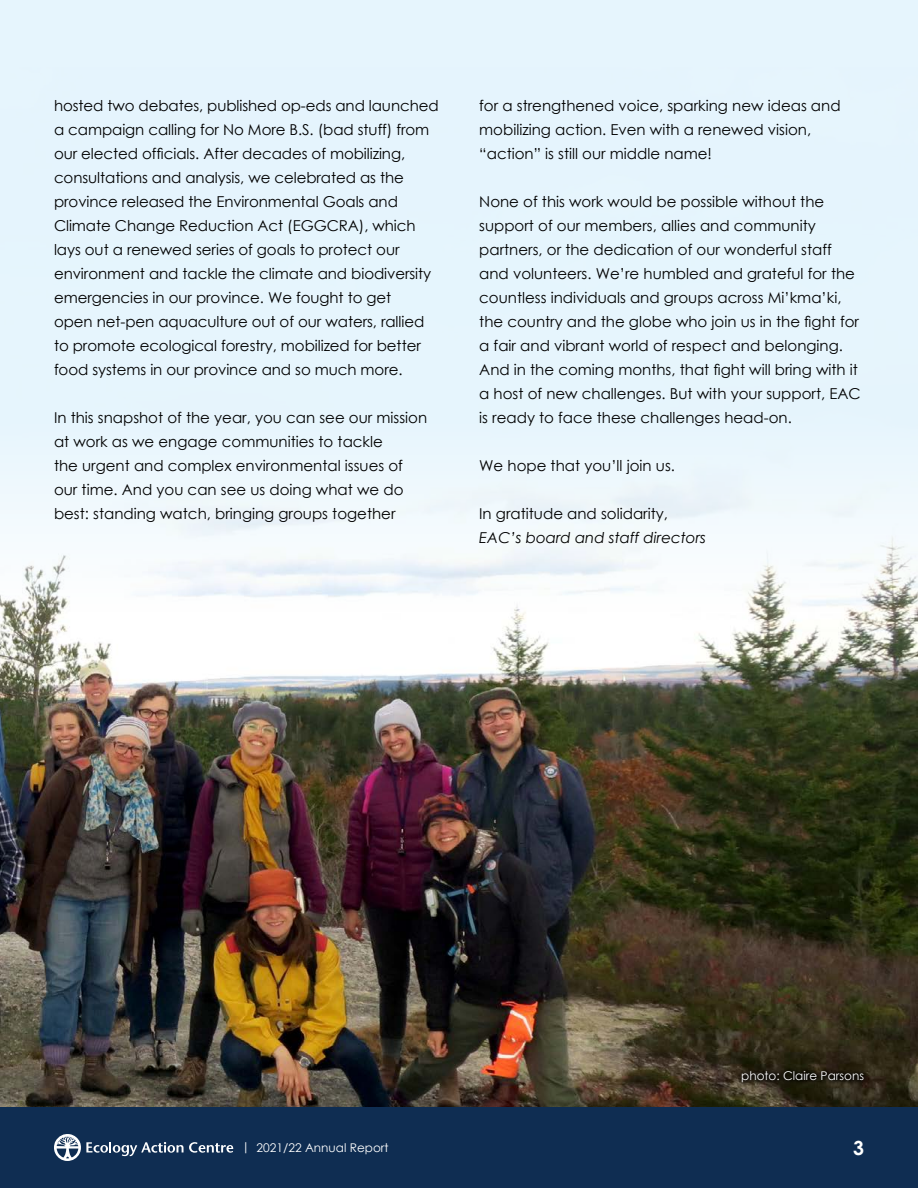
<style>
.page{position:relative;width:918px;height:1188px;background:#fff}
.page>*{position:absolute;margin:0;border:0;box-sizing:border-box;transform-origin:0 0}
.t1{font:700 19.5px "Century Gothic";color:#fff}
.t2{font:15px/24px "Century Gothic";color:#000}
.t3{font:italic 15px "Century Gothic";color:#000}
.t4{font:12px "Century Gothic";color:#fff}
</style>
<div class="page">
<div style="left:0;top:1107px;width:918px;height:81px;background:#0f2d52"></div>
<div style="left:0;top:0;width:918px;height:1107px;background:#e6f5fd"></div>
<img style="left:0;top:502px;width:918px;height:605px">
<svg style="left:737px;top:1066px;width:132px;height:22px;background:#231e11"></svg>
<svg style="left:54px;top:1134px;width:179px;height:27px"></svg>
<p class="t2" style="left:54px;top:93px;width:386px">hosted two debates, published op-eds and launched a campaign calling for No More B.S. (bad stuff) from our elected officials. After decades of mobilizing, consultations and analysis, we celebrated as the province released the Environmental Goals and Climate Change Reduction Act (EGGCRA), which lays out a renewed series of goals to protect our environment and tackle the climate and biodiversity emergencies in our province. We fought to get<br>open net-pen aquaculture out of our waters, rallied to promote ecological forestry, mobilized for better food systems in our province and so much more.</p>
<p class="t2" style="left:54px;top:405px;width:375px">In this snapshot of the year, you can see our mission at work as we engage communities to tackle<br>the urgent and complex environmental issues of our time. And you can see us doing what we do best: standing watch, bringing groups together</p>
<p class="t2" style="left:479px;top:93px;width:363px">for a strengthened voice, sparking new ideas and mobilizing action. Even with a renewed vision, “action” is still our middle name!</p>
<p class="t2" style="left:479px;top:189px;width:383px">None of this work would be possible without the support of our members, allies and community partners, or the dedication of our wonderful staff and volunteers. We’re humbled and grateful for the countless individuals and groups across Mi’kma’ki, the country and the globe who join us in the fight for a fair and vibrant world of respect and belonging.<br>And in the coming months, that fight will bring with it a host of new challenges. But with your support, EAC is ready to face these challenges head-on.</p>
<p class="t2" style="left:479px;top:453px;width:197px">We hope that you’ll join us.</p>
<p class="t2" style="left:479px;top:501px;width:190px">In gratitude and solidarity,</p>
<p class="t3" style="left:479px;top:529px;width:228px">EAC’s board and staff directors</p>
<p class="t4" style="left:741px;top:1067px;width:124px">photo: Claire Parsons</p>
<p class="t4" style="left:242px;top:1139px;width:148px">| 2021/22 Annual Report</p>
<h1 class="t1" style="left:853px;top:1135px;width:12px">3</h1>
</div>
